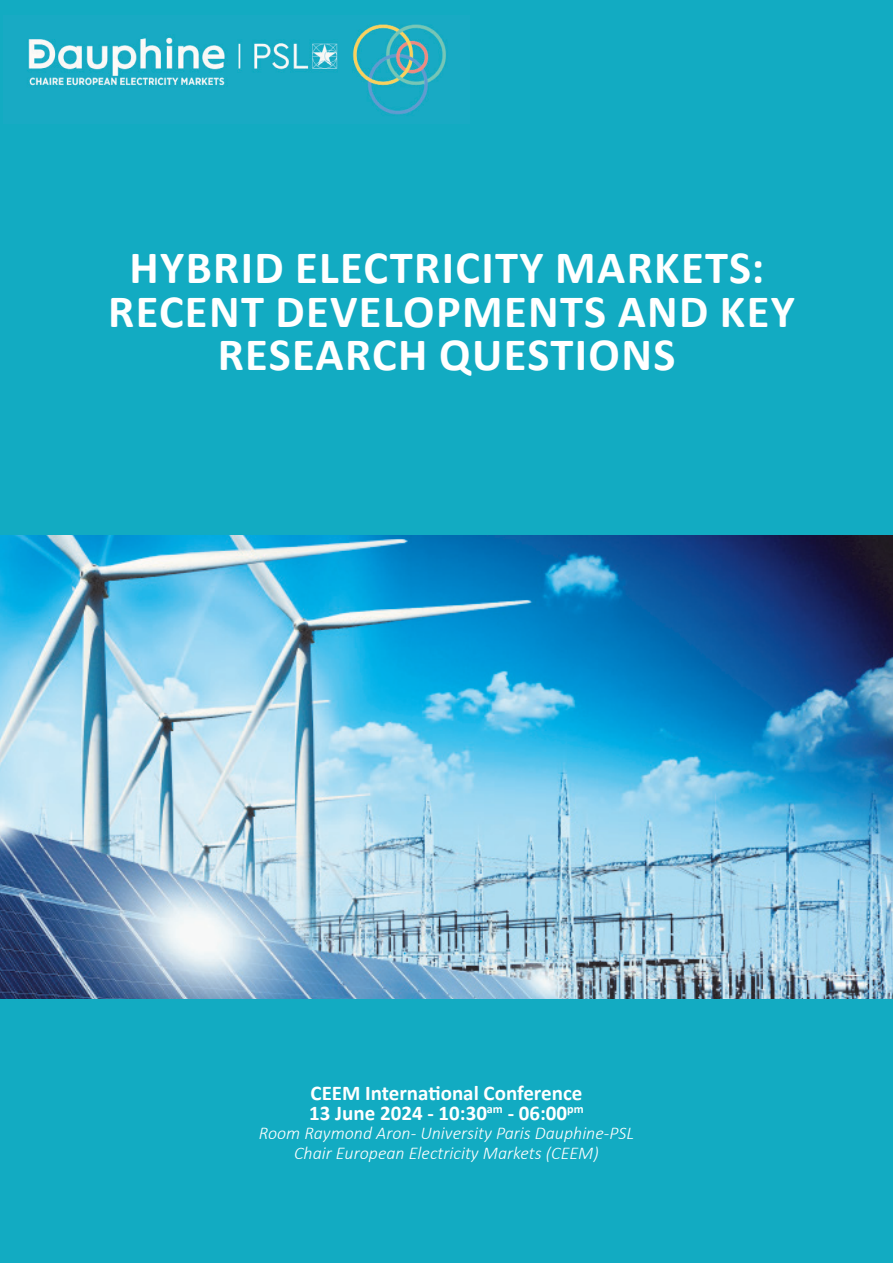
<style>
.page{position:relative;width:893px;height:1263px;background:#fff}
.page>*{position:absolute;margin:0;border:0;box-sizing:border-box;transform-origin:0 0}
.t1{font:700 46.5px/43.5px "Calibri";letter-spacing:.03em;color:#fff;text-align:center}
.t2{font:700 21px/19.5px "Calibri";color:#fff}
.t3{font:italic 300 18px/19.5px "Calibri";color:#fff;text-align:center}
</style>
<div class="page">
<div style="left:38px;top:38px;width:817px;height:1187px;background:#12abc2"></div>
<div style="left:0;top:0;width:893px;height:1263px;border:75px solid #12abc2"></div>
<img style="left:0;top:536px;width:893px;height:463px">
<img style="left:3px;top:16px;width:466px;height:108px">
<h1 class="t1" style="left:108px;top:246px;width:688px">HYBRID ELECTRICITY MARKETS:<br>RECENT DEVELOPMENTS AND KEY<br>RESEARCH QUESTIONS</h1>
<p class="t2" style="left:309px;top:1083px;width:276px">CEEM International Conference<br>13 June 2024 - 10:30<sup>am</sup> - 06:00<sup>pm</sup></p>
<p class="t3" style="left:259px;top:1123px;width:377px">Room Raymond Aron- University Paris Dauphine-PSL<br>Chair European Electricity Markets (CEEM)</p>
</div>
